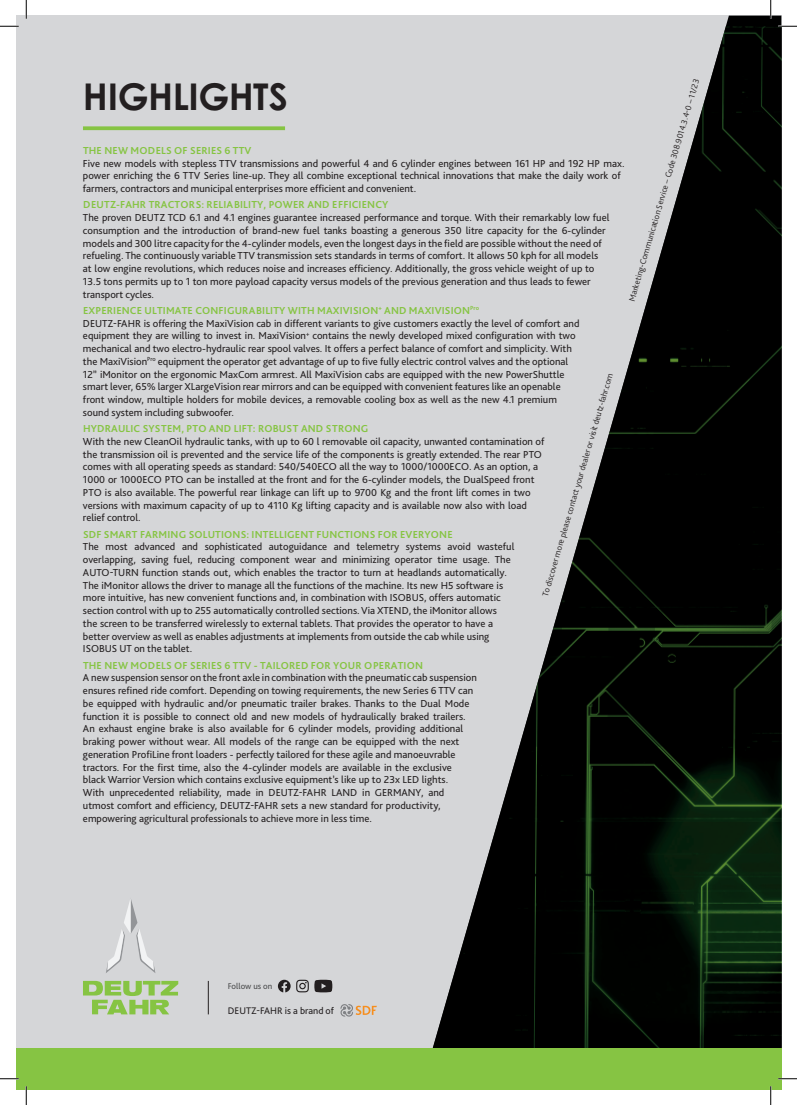
<style>
.page{position:relative;width:797px;height:1105px;background:#fff}
.page>*{position:absolute;margin:0;border:0;box-sizing:border-box;transform-origin:0 0}
.Headline_32_32{font:700 36.88px "Century Gothic Pro";letter-spacing:-.01em;color:#231f20}
._04_Bullets_9_12{font:10.62px/12.8px "Bliss Pro";color:#231f20}
._04_Bullets_9_12-2{font:700 10.62px "Bliss Pro";letter-spacing:.015em;color:#86c443}
.Bottom_Line_8_8{font:10px "Bliss Pro";color:#231f20}
._04_BU_7_8_5{font:300 8.75px "Bliss Pro";color:#231f20}
._03_Copy_9_12_Blocksatz{font:8.75px "Bliss Pro";color:#4b4c4d}
</style>
<div class="page">
<div style="left:16px;top:16px;width:765px;height:1073px;background:#d5d6d8"></div>
<img style="left:432px;top:26px;width:349px;height:1022px">
<div style="left:16px;top:1048px;width:765px;height:41px;background:#86c443"></div>
<svg style="left:83px;top:981px;width:95px;height:33px"></svg>
<svg style="left:106px;top:899px;width:49px;height:74px"></svg>
<svg style="left:83px;top:126px;width:202px;height:4px"></svg>
<svg style="left:278px;top:980px;width:54px;height:12px"></svg>
<svg style="left:340px;top:1004px;width:37px;height:12px"></svg>
<hr style="left:208px;top:981px;width:1px;height:33px;background:#231f20">
<svg style="left:0;top:25px;width:19px;height:2px"></svg>
<svg style="left:778px;top:25px;width:19px;height:2px"></svg>
<svg style="left:0;top:1078px;width:19px;height:1px"></svg>
<svg style="left:778px;top:1078px;width:19px;height:1px"></svg>
<svg style="left:25px;top:0;width:2px;height:19px"></svg>
<svg style="left:25px;top:1086px;width:2px;height:19px"></svg>
<svg style="left:770px;top:0;width:1px;height:19px"></svg>
<svg style="left:770px;top:1086px;width:1px;height:19px"></svg>
<p class="_04_BU_7_8_5" style="left:627px;top:300px;width:233px;rotate:-74deg">Marketing-Communication Service – Code 308.9014.3.4-0 – 11/23</p>
<p class="Headline_32_32" style="left:83px;top:74px;width:206px">HIGHLIGHTS</p>
<p class="_04_Bullets_9_12-2" style="left:83px;top:144px;width:170px">THE NEW MODELS OF SERIES 6 TTV</p>
<p class="_04_Bullets_9_12" style="left:83px;top:157px;width:543px">Five new models with stepless TTV transmissions and powerful 4 and 6 cylinder engines between 161 HP and 192 HP max. power enriching the 6 TTV Series line-up. They all combine exceptional technical innovations that make the daily work of farmers, contractors and municipal enterprises more efficient and convenient.</p>
<p class="_04_Bullets_9_12-2" style="left:83px;top:198px;width:307px">DEUTZ-FAHR TRACTORS: RELIABILITY, POWER AND EFFICIENCY</p>
<p class="_04_Bullets_9_12" style="left:83px;top:211px;width:528px">The proven DEUTZ TCD 6.1 and 4.1 engines guarantee increased performance and torque. With their remarkably low fuel consumption and the introduction of brand-new fuel tanks boasting a generous 350 litre capacity for the 6-cylinder models and 300 litre capacity for the 4-cylinder models, even the longest days in the field are possible without the need of refueling. The continuously variable TTV transmission sets standards in terms of comfort. It allows 50 kph for all models at low engine revolutions, which reduces noise and increases efficiency. Additionally, the gross vehicle weight of up to 13.5 tons permits up to 1 ton more payload capacity versus models of the previous generation and thus leads to fewer transport cycles.</p>
<p class="_04_Bullets_9_12-2" style="left:83px;top:304px;width:397px">EXPERIENCE ULTIMATE CONFIGURABILITY WITH MAXIVISION<sup>+</sup> AND MAXIVISION<sup>Pro</sup></p>
<p class="_04_Bullets_9_12" style="left:83px;top:317px;width:498px">DEUTZ-FAHR is offering the MaxiVision cab in different variants to give customers exactly the level of comfort and equipment they are willing to invest in. MaxiVision<sup>+</sup> contains the newly developed mixed configuration with two mechanical and two electro-hydraulic rear spool valves. It offers a perfect balance of comfort and simplicity. With the MaxiVision<sup>Pro</sup> equipment the operator get advantage of up to five fully electric control valves and the optional 12” iMonitor on the ergonomic MaxCom armrest. All MaxiVision cabs are equipped with the new PowerShuttle smart lever, 65% larger XLargeVision rear mirrors and can be equipped with convenient features like an openable front window, multiple holders for mobile devices, a removable cooling box as well as the new 4.1 premium sound system including subwoofer.</p>
<p class="_04_Bullets_9_12-2" style="left:83px;top:422px;width:287px">HYDRAULIC SYSTEM, PTO AND LIFT: ROBUST AND STRONG</p>
<p class="_04_Bullets_9_12" style="left:83px;top:435px;width:463px">With the new CleanOil hydraulic tanks, with up to 60 l removable oil capacity, unwanted contamination of the transmission oil is prevented and the service life of the components is greatly extended. The rear PTO comes with all operating speeds as standard: 540/540ECO all the way to 1000/1000ECO. As an option, a 1000 or 1000ECO PTO can be installed at the front and for the 6-cylinder models, the DualSpeed front PTO is also available. The powerful rear linkage can lift up to 9700 Kg and the front lift comes in two versions with maximum capacity of up to 4110 Kg lifting capacity and is available now also with load relief control.</p>
<p class="_04_Bullets_9_12-2" style="left:83px;top:527px;width:371px">SDF SMART FARMING SOLUTIONS: INTELLIGENT FUNCTIONS FOR EVERYONE</p>
<p class="_04_Bullets_9_12" style="left:83px;top:540px;width:433px">The most advanced and sophisticated autoguidance and telemetry systems avoid wasteful overlapping, saving fuel, reducing component wear and minimizing operator time usage. The AUTO-TURN function stands out, which enables the tractor to turn at headlands automatically.<br>The iMonitor allows the driver to manage all the functions of the machine. Its new H5 software is more intuitive, has new convenient functions and, in combination with ISOBUS, offers automatic section control with up to 255 automatically controlled sections. Via XTEND, the iMonitor allows<br>the screen to be transferred wirelessly to external tablets. That provides the operator to have a better overview as well as enables adjustments at implements from outside the cab while using ISOBUS UT on the tablet.</p>
<p class="_04_Bullets_9_12-2" style="left:83px;top:658px;width:341px">THE NEW MODELS OF SERIES 6 TTV - TAILORED FOR YOUR OPERATION</p>
<p class="_04_Bullets_9_12" style="left:83px;top:671px;width:395px">A new suspension sensor on the front axle in combination with the pneumatic cab suspension ensures refined ride comfort. Depending on towing requirements, the new Series 6 TTV can be equipped with hydraulic and/or pneumatic trailer brakes. Thanks to the Dual Mode function it is possible to connect old and new models of hydraulically braked trailers.<br>An exhaust engine brake is also available for 6 cylinder models, providing additional braking power without wear. All models of the range can be equipped with the next generation ProfiLine front loaders - perfectly tailored for these agile and manoeuvrable tractors. For the first time, also the 4-cylinder models are available in the exclusive black Warrior Version which contains exclusive equipment’s like up to 23x LED lights.<br>With unprecedented reliability, made in DEUTZ-FAHR LAND in GERMANY, and utmost comfort and efficiency, DEUTZ-FAHR sets a new standard for productivity, empowering agricultural professionals to achieve more in less time.</p>
<p class="_04_BU_7_8_5" style="left:540px;top:594px;width:234px;rotate:-74deg">To discover more please contact your dealer or visit deutz-fahr.com</p>
<p class="_03_Copy_9_12_Blocksatz" style="left:228px;top:981px;width:46px">Follow us on</p>
<p class="Bottom_Line_8_8" style="left:228px;top:1005px;width:108px">DEUTZ-FAHR is a brand of</p>
</div>
